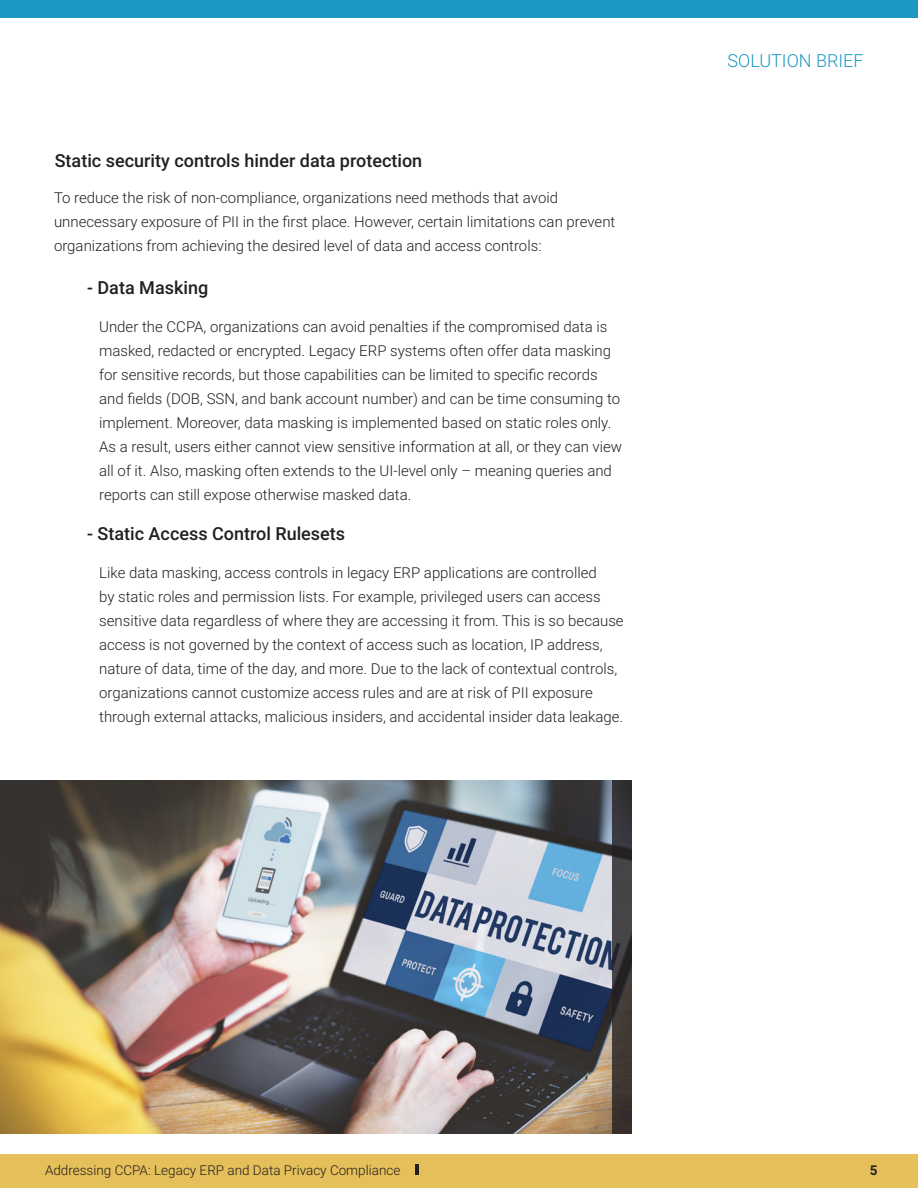
<style>
.page{position:relative;width:918px;height:1188px;background:#fff}
.page>*{position:absolute;margin:0;border:0;box-sizing:border-box;transform-origin:0 0}
.t1{font:500 18px "Roboto";color:#231f20}
.t2{font:300 18px "Roboto";color:#1d98c3}
.t3{font:300 15px/24px "Roboto";color:#231f20}
.t4{font:300 13.5px "Roboto";color:#231f20}
.t5{font:700 13.5px "Roboto";color:#231f20}
</style>
<div class="page">
<img style="left:0;top:781px;width:612px;height:353px">
<div style="left:0;top:1154px;width:918px;height:34px;background:#e4bf5a"></div>
<div style="left:0;top:0;width:918px;height:17px;background:#1d98c3"></div>
<svg style="left:612px;top:781px;width:19px;height:353px;background:#3b3737"></svg>
<hr style="left:415px;top:1165px;width:4px;height:10px;background:#231f20">
<p class="t1" style="left:55px;top:148px;width:369px">Static security controls hinder data protection</p>
<p class="t3" style="left:54px;top:185px;width:563px">To reduce the risk of non-compliance, organizations need methods that avoid unnecessary exposure of PII in the first place. However, certain limitations can prevent organizations from achieving the desired level of data and access controls:</p>
<p class="t1" style="left:87px;top:275px;width:123px">- Data Masking</p>
<p class="t3" style="left:99px;top:314px;width:525px">Under the CCPA, organizations can avoid penalties if the compromised data is masked, redacted or encrypted. Legacy ERP systems often offer data masking for sensitive records, but those capabilities can be limited to specific records and fields (DOB, SSN, and bank account number) and can be time consuming to implement. Moreover, data masking is implemented based on static roles only.<br>As a result, users either cannot view sensitive information at all, or they can view all of it. Also, masking often extends to the UI-level only – meaning queries and reports can still expose otherwise masked data.</p>
<p class="t1" style="left:87px;top:521px;width:260px">- Static Access Control Rulesets</p>
<p class="t3" style="left:99px;top:560px;width:526px">Like data masking, access controls in legacy ERP applications are controlled<br>by static roles and permission lists. For example, privileged users can access sensitive data regardless of where they are accessing it from. This is so because access is not governed by the context of access such as location, IP address, nature of data, time of the day, and more. Due to the lack of contextual controls, organizations cannot customize access rules and are at risk of PII exposure through external attacks, malicious insiders, and accidental insider data leakage.</p>
<p class="t2" style="left:728px;top:48px;width:138px">SOLUTION BRIEF</p>
<p class="t4" style="left:45px;top:1160px;width:357px">Addressing CCPA: Legacy ERP and Data Privacy Compliance</p>
<p class="t5" style="left:870px;top:1160px;width:9px">5</p>
</div>
